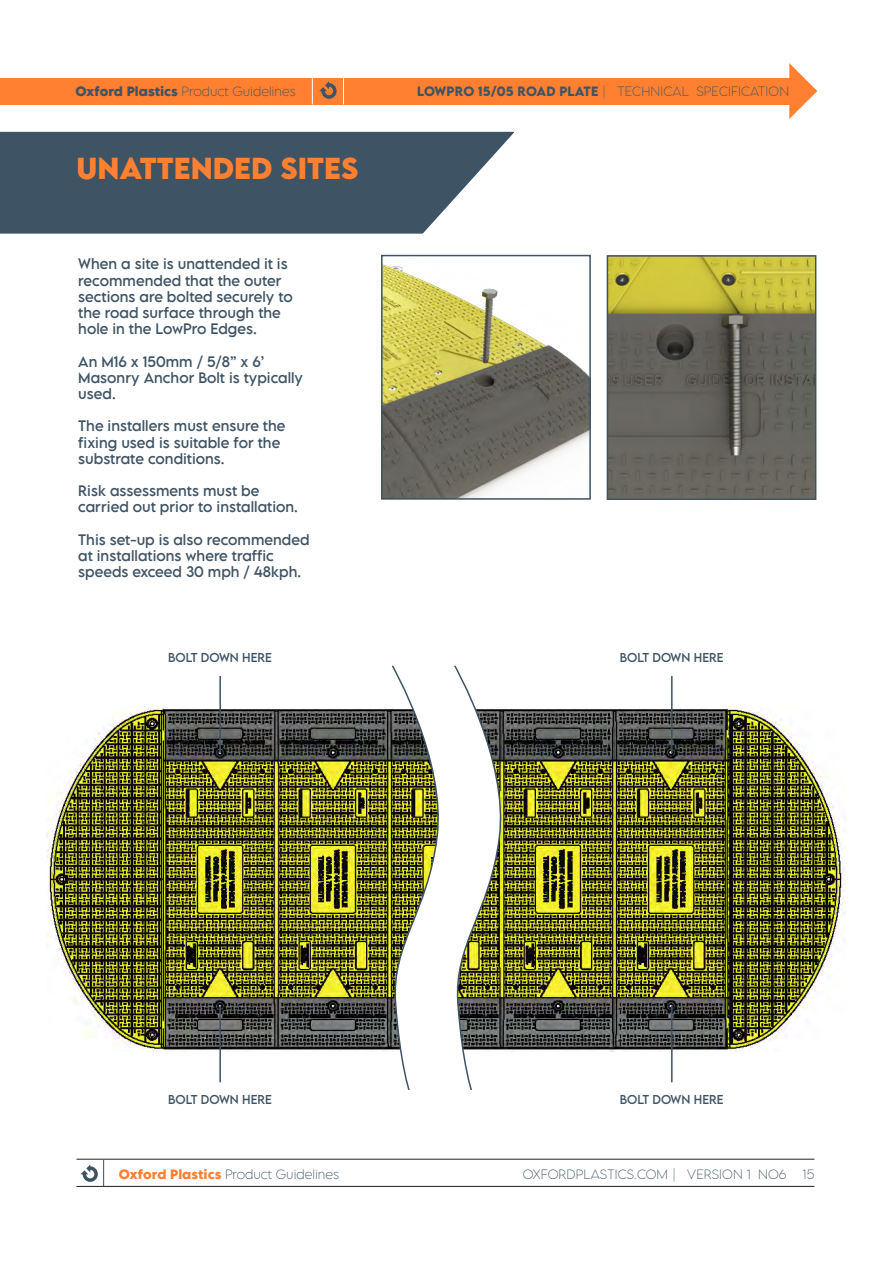
<style>
.page{position:relative;width:893px;height:1263px;background:#fff}
.page>*{position:absolute;margin:0;border:0;box-sizing:border-box;transform-origin:0 0}
.t1{font:700 27px "LEMONMILK Pro";color:#ff8030}
.t2{font:13.5px/16.2px "LEMONMILK Pro";color:#3e5364}
.t3{font:200 12px "LEMONMILK Pro";letter-spacing:.015em;color:#3e5364}
.t4{font:11.55px "LEMONMILK Pro";color:#3e5364}
.s1{font-weight:700}
.s2{font-weight:600}
.s3{font-weight:700;color:#ff8030}
</style>
<div class="page">
<div style="left:0;top:132px;width:413px;height:102px;background:#3e5364"></div>
<svg style="left:413px;top:132px;width:101px;height:102px"></svg>
<div style="left:0;top:78px;width:789px;height:27px;background:#ff8030"></div>
<svg style="left:789px;top:63px;width:28px;height:56px"></svg>
<svg style="left:312px;top:78px;width:1px;height:27px"></svg>
<svg style="left:343px;top:78px;width:1px;height:27px"></svg>
<svg style="left:319px;top:81px;width:18px;height:18px"></svg>
<hr style="left:76px;top:1159px;width:738px;height:1px;background:#231f20">
<hr style="left:76px;top:1186px;width:738px;height:1px;background:#231f20">
<svg style="left:80px;top:1159px;width:24px;height:27px"></svg>
<img style="left:47px;top:706px;width:798px;height:345px">
<img style="left:384px;top:265px;width:204px;height:232px">
<div style="left:381px;top:255px;width:210px;height:245px;border:2px solid #3e5364"></div>
<hr style="left:219px;top:676px;width:2px;height:77px;background:#3e5364">
<hr style="left:219px;top:1005px;width:2px;height:77px;background:#3e5364">
<hr style="left:671px;top:676px;width:2px;height:77px;background:#3e5364">
<hr style="left:671px;top:1005px;width:2px;height:77px;background:#3e5364">
<img style="left:390px;top:665px;width:119px;height:425px">
<img style="left:610px;top:258px;width:203px;height:239px">
<div style="left:607px;top:255px;width:209px;height:245px;border:2px solid #3e5364"></div>
<p class="t3" style="left:75px;top:84px;width:222px"><span class="s1">Oxford Plastics</span> Product Guidelines</p>
<h1 class="t1" style="left:77px;top:150px;width:283px">UNATTENDED SITES</h1>
<p class="t2" style="left:78px;top:256px;width:216px">When a site is unattended it is recommended that the outer sections are bolted securely to the road surface through the hole in the LowPro Edges.</p>
<p class="t2" style="left:78px;top:353px;width:226px">An M16 x 150mm / 5/8” x 6’<br>Masonry Anchor Bolt is typically used.</p>
<p class="t2" style="left:78px;top:418px;width:209px">The installers must ensure the fixing used is suitable for the substrate conditions.</p>
<p class="t2" style="left:78px;top:483px;width:221px">Risk assessments must be carried out prior to installation.</p>
<p class="t2" style="left:78px;top:531px;width:233px">This set-up is also recommended at installations where traffic speeds exceed 30 mph / 48kph.</p>
<p class="t4" style="left:168px;top:650px;width:105px">BOLT DOWN HERE</p>
<p class="t3" style="left:417px;top:84px;width:374px"><span class="s2">LOWPRO 15/05 ROAD PLATE</span> | TECHNICAL SPECIFICATION</p>
<p class="t4" style="left:620px;top:650px;width:105px">BOLT DOWN HERE</p>
<p class="t4" style="left:168px;top:1092px;width:105px">BOLT DOWN HERE</p>
<p class="t3" style="left:119px;top:1166px;width:222px"><span class="s3">Oxford Plastics</span> Product Guidelines</p>
<p class="t4" style="left:620px;top:1092px;width:105px">BOLT DOWN HERE</p>
<p class="t3" style="left:523px;top:1166px;width:265px">OXFORDPLASTICS.COM | VERSION 1 NO6</p>
<p class="t3" style="left:803px;top:1166px;width:13px">15</p>
</div>
